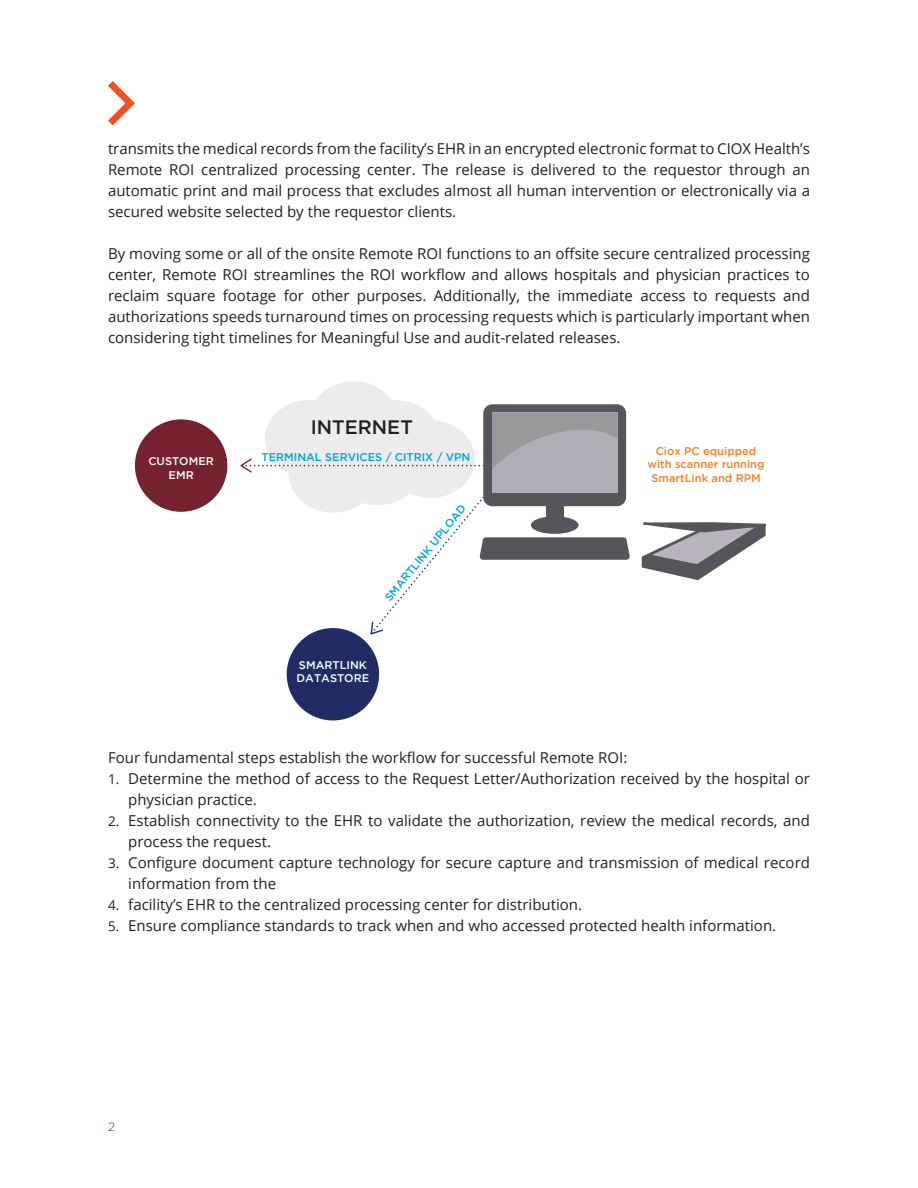
<style>
.page{position:relative;width:918px;height:1188px;background:#fff}
.page>*{position:absolute;margin:0;border:0;box-sizing:border-box;transform-origin:0 0}
.t1{font:500 19.5px "Gotham";color:#231f20}
.t2{font:15px/21px "Open Sans";color:#231f20}
.t3{font:300 12px "Gotham";color:#5a2d83}
.t4{font:500 11.1px/13.4px "Gotham";color:#f48026;text-align:center}
.t5{font:500 11.1px "Gotham";color:#00a6cf}
.t6{font:500 11.1px/13.4px "Gotham";color:#fff;text-align:center}
.s1{font-size:13.5px}
</style>
<div class="page">
<svg style="left:108px;top:81px;width:27px;height:44px"></svg>
<div style="left:135px;top:419px;width:92px;height:93px;background:#76212f;border-radius:50%"></div>
<div style="left:287px;top:628px;width:92px;height:92px;background:#212b64;border-radius:50%"></div>
<svg style="left:240px;top:381px;width:526px;height:254px"></svg>
<p class="t2" style="left:108px;top:138px;width:704px;text-align:justify">transmits the medical records from the facility’s EHR in an encrypted electronic format to CIOX Health’s Remote ROI centralized processing center. The release is delivered to the requestor through an automatic print and mail process that excludes almost all human intervention or electronically via a secured website selected by the requestor clients.</p>
<p class="t2" style="left:108px;top:243px;width:704px;text-align:justify">By moving some or all of the onsite Remote ROI functions to an offsite secure centralized processing center, Remote ROI streamlines the ROI workflow and allows hospitals and physician practices to reclaim square footage for other purposes. Additionally, the immediate access to requests and authorizations speeds turnaround times on processing requests which is particularly important when considering tight timelines for Meaningful Use and audit-related releases.</p>
<p class="t6" style="left:148px;top:454px;width:67px">CUSTOMER<br>EMR</p>
<h1 class="t1" style="left:311px;top:416px;width:104px">INTERNET</h1>
<p class="t5" style="left:262px;top:451px;width:210px">TERMINAL SERVICES / CITRIX / VPN</p>
<p class="t5" style="left:382px;top:596px;width:122px;rotate:-51deg">SMARTLINK UPLOAD</p>
<p class="t6" style="left:297px;top:658px;width:74px;text-align:left">SMARTLINK<br>DATASTORE</p>
<p class="t4" style="left:648px;top:444px;width:119px">Ciox PC equipped with scanner running<br>SmartLink and RPM</p>
<p class="t2" style="left:108px;top:747px;width:521px">Four fundamental steps establish the workflow for successful Remote ROI:</p>
<p class="t2" style="left:128px;top:768px;width:683px;text-indent:-20px"><span class="s1">1.</span> Determine the method of access to the Request Letter/Authorization received by the hospital or physician practice.</p>
<p class="t2" style="left:128px;top:810px;width:683px;text-indent:-20px"><span class="s1">2.</span> Establish connectivity to the EHR to validate the authorization, review the medical records, and process the request.</p>
<p class="t2" style="left:128px;top:852px;width:683px;text-indent:-20px"><span class="s1">3.</span> Configure document capture technology for secure capture and transmission of medical record information from the</p>
<p class="t2" style="left:108px;top:894px;width:476px"><span class="s1">4.</span> facility’s EHR to the centralized processing center for distribution.</p>
<p class="t2" style="left:108px;top:915px;width:670px"><span class="s1">5.</span> Ensure compliance standards to track when and who accessed protected health information.</p>
<p class="t3" style="left:108px;top:1120px;width:9px">2</p>
</div>
